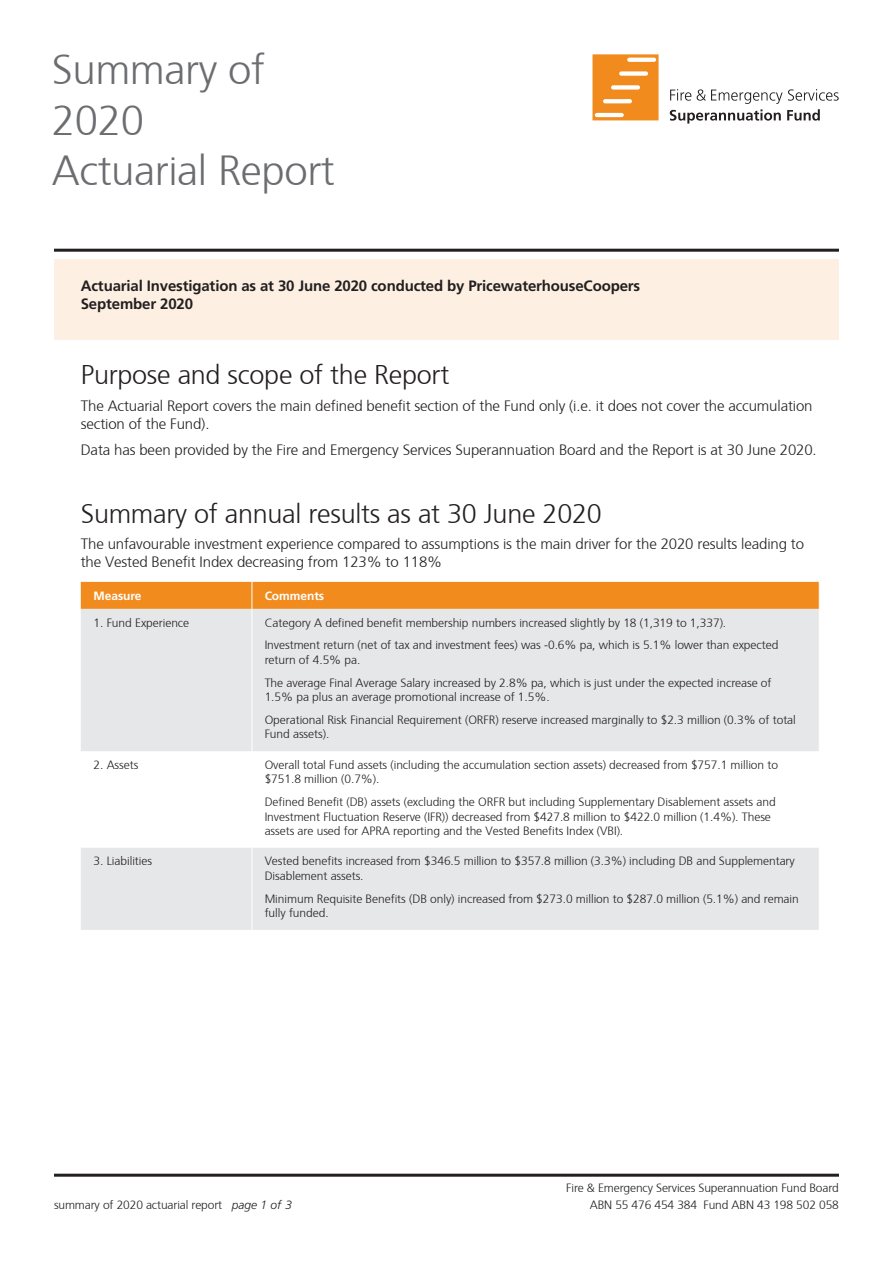
<style>
.page{position:relative;width:893px;height:1263px;background:#fff}
.page>*{position:absolute;margin:0;border:0;box-sizing:border-box;transform-origin:0 0}
.t1{font:300 42px/50.4px "Frutiger";letter-spacing:-.01em;color:#6c6d70}
.t2{font:300 27px "Frutiger";letter-spacing:-.01em;color:#231f20}
.t3{font:300 15px/18px "Frutiger";letter-spacing:-.01em;color:#231f20}
.t4{font:700 15px/18px "Frutiger LT Std";letter-spacing:-.01em;color:#231f20}
.t5{font:300 12px/14.4px "Frutiger";letter-spacing:-.005em;color:#231f20}
.t6{font:700 12px "Frutiger LT Std";letter-spacing:-.005em;color:#fff}
.s1{font-style:italic}
</style>
<div class="page">
<hr style="left:54px;top:1174px;width:785px;height:3px;background:#231f20">
<div style="left:54px;top:259px;width:785px;height:81px;background:#fdf0e2"></div>
<hr style="left:54px;top:249px;width:785px;height:3px;background:#231f20">
<svg style="left:592px;top:54px;width:67px;height:66px;background:#f39c3f"></svg>
<svg style="left:670px;top:89px;width:169px;height:35px"></svg>
<svg style="left:81px;top:609px;width:738px;height:321px;fill:#e6e7e9"></svg>
<div style="left:81px;top:582px;width:739px;height:27px;background:#f28b1d"></div>
<hr style="left:252px;top:609px;width:1px;height:142px;background:#fff">
<hr style="left:252px;top:751px;width:1px;height:97px;background:#fff">
<hr style="left:252px;top:848px;width:1px;height:82px;background:#fff">
<h1 class="t1" style="left:52px;top:41px;width:285px">Summary of<br>2020<br>Actuarial Report</h1>
<p class="t4" style="left:81px;top:276px;width:561px">Actuarial Investigation as at 30 June 2020 conducted by PricewaterhouseCoopers<br>September 2020</p>
<h2 class="t2" style="left:81px;top:356px;width:370px">Purpose and scope of the Report</h2>
<p class="t3" style="left:81px;top:396px;width:733px">The Actuarial Report covers the main defined benefit section of the Fund only (i.e. it does not cover the accumulation section of the Fund).</p>
<p class="t3" style="left:81px;top:440px;width:737px">Data has been provided by the Fire and Emergency Services Superannuation Board and the Report is at 30 June 2020.</p>
<h2 class="t2" style="left:81px;top:495px;width:523px">Summary of annual results as at 30 June 2020</h2>
<p class="t3" style="left:81px;top:534px;width:725px">The unfavourable investment experience compared to assumptions is the main driver for the 2020 results leading to the Vested Benefit Index decreasing from 123% to 118%</p>
<p class="t6" style="left:94px;top:589px;width:50px">Measure</p>
<p class="t6" style="left:265px;top:589px;width:61px">Comments</p>
<p class="t5" style="left:94px;top:614px;width:97px">1. Fund Experience</p>
<p class="t5" style="left:265px;top:610px;width:515px;line-height:23px">Category A defined benefit membership numbers increased slightly by 18 (1,319 to 1,337).<br>Investment return (net of tax and investment fees) was -0.6% pa, which is 5.1% lower than expected</p>
<p class="t5" style="left:265px;top:647px;width:508px;line-height:23px">return of 4.5% pa.<br>The average Final Average Salary increased by 2.8% pa, which is just under the expected increase of</p>
<p class="t5" style="left:265px;top:685px;width:533px;line-height:23px">1.5% pa plus an average promotional increase of 1.5%.<br>Operational Risk Financial Requirement (ORFR) reserve increased marginally to $2.3 million (0.3% of total</p>
<p class="t5" style="left:265px;top:726px;width:66px">Fund assets).</p>
<p class="t5" style="left:94px;top:757px;width:46px">2. Assets</p>
<p class="t5" style="left:265px;top:757px;width:515px">Overall total Fund assets (including the accumulation section assets) decreased from $757.1 million to $751.8 million (0.7%).</p>
<p class="t5" style="left:265px;top:794px;width:512px">Defined Benefit (DB) assets (excluding the ORFR but including Supplementary Disablement assets and<br>Investment Fluctuation Reserve (IFR)) decreased from $427.8 million to $422.0 million (1.4%). These assets are used for APRA reporting and the Vested Benefits Index (VBI).</p>
<p class="t5" style="left:94px;top:853px;width:60px">3. Liabilities</p>
<p class="t5" style="left:265px;top:853px;width:532px">Vested benefits increased from $346.5 million to $357.8 million (3.3%) including DB and Supplementary<br>Disablement assets.</p>
<p class="t5" style="left:265px;top:890px;width:536px">Minimum Requisite Benefits (DB only) increased from $273.0 million to $287.0 million (5.1%) and remain fully funded.</p>
<p class="t5" style="left:566px;top:1180px;width:274px">Fire &amp; Emergency Services Superannuation Fund Board</p>
<p class="t5" style="left:54px;top:1197px;width:240px">summary of 2020 actuarial report <span class="s1">page 1 of 3</span></p>
<p class="t5" style="left:590px;top:1197px;width:251px">ABN 55 476 454 384 Fund ABN 43 198 502 058</p>
</div>
